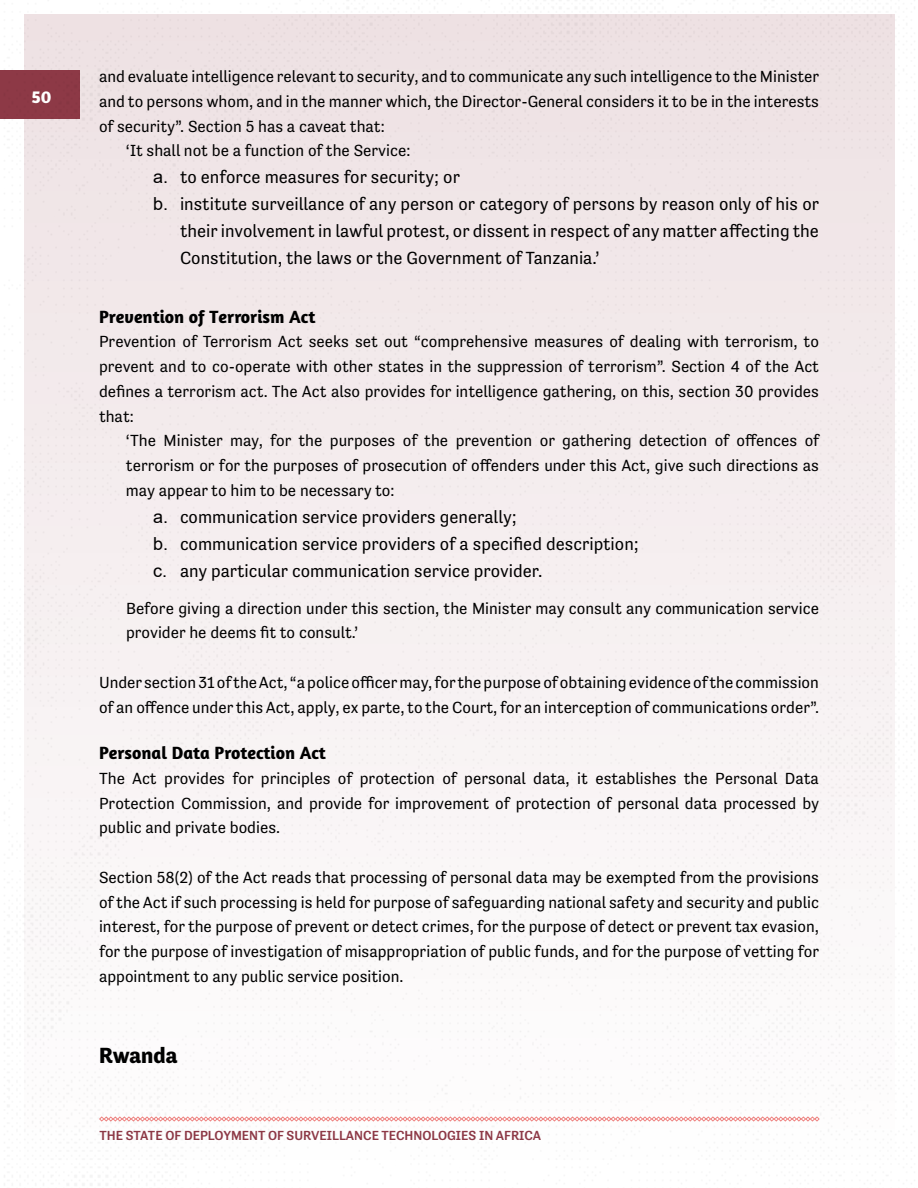
<style>
.page{position:relative;width:918px;height:1188px;background:#fff}
.page>*{position:absolute;margin:0;border:0;box-sizing:border-box;transform-origin:0 0}
.t1{font:700 22.5px "Tenso";color:#000}
.t2{font:18px/27px "Tenso";color:#000}
.t3{font:700 18px "Amaranth";color:#000}
.t4{font:700 18px "Amaranth";color:#fff}
.t5{font:16.5px/24.8px "Tenso";color:#000;text-align:justify}
.t6{font:500 13.5px "Tenso";color:#8d3946}
.s1{font-family:"Arial"}
</style>
<div class="page">
<img style="left:1px;top:0;width:914px;height:1185px">
<p class="t4" style="left:32px;top:85px;width:22px">50</p>
<p class="t5" style="left:99px;top:64px;width:722px">and evaluate intelligence relevant to security, and to communicate any such intelligence to the Minister</p>
<p class="t5" style="left:99px;top:89px;width:722px">and to persons whom, and in the manner which, the Director-General considers it to be in the interests</p>
<p class="t5" style="left:99px;top:114px;width:287px">of security”. Section 5 has a caveat that:</p>
<p class="t5" style="left:126px;top:138px;width:286px">‘It shall not be a function of the Service:</p>
<p class="t2" style="left:153px;top:164px;width:309px"><span class="s1">a.</span> to enforce measures for security; or</p>
<p class="t2" style="left:153px;top:191px;width:668px"><span class="s1">b.</span> institute surveillance of any person or category of persons by reason only of his or</p>
<p class="t2" style="left:180px;top:218px;width:640px">their involvement in lawful protest, or dissent in respect of any matter affecting the</p>
<p class="t2" style="left:180px;top:245px;width:421px">Constitution, the laws or the Government of Tanzania.’</p>
<p class="t3" style="left:99px;top:305px;width:218px">Prevention of Terrorism Act</p>
<p class="t5" style="left:99px;top:329px;width:722px">Prevention of Terrorism Act seeks set out “comprehensive measures of dealing with terrorism, to prevent and to co-operate with other states in the suppression of terrorism”. Section 4 of the Act defines a terrorism act. The Act also provides for intelligence gathering, on this, section 30 provides that:</p>
<p class="t5" style="left:126px;top:428px;width:695px">‘The Minister may, for the purposes of the prevention or gathering detection of offences of terrorism or for the purposes of prosecution of offenders under this Act, give such directions as may appear to him to be necessary to:</p>
<p class="t2" style="left:153px;top:503px;width:487px"><span class="s1">a.</span> communication service providers generally;<br><span class="s1">b.</span> communication service providers of a specified description; <span class="s1">c.</span> any particular communication service provider.</p>
<p class="t5" style="left:126px;top:596px;width:695px">Before giving a direction under this section, the Minister may consult any communication service provider he deems fit to consult.’</p>
<p class="t5" style="left:99px;top:670px;width:722px">Under section 31 of the Act, “a police officer may, for the purpose of obtaining evidence of the commission of an offence under this Act, apply, ex parte, to the Court, for an interception of communications order”.</p>
<p class="t3" style="left:99px;top:742px;width:229px">Personal Data Protection Act</p>
<p class="t5" style="left:99px;top:766px;width:722px">The Act provides for principles of protection of personal data, it establishes the Personal Data Protection Commission, and provide for improvement of protection of personal data processed by public and private bodies.</p>
<p class="t5" style="left:99px;top:865px;width:722px">Section 58(2) of the Act reads that processing of personal data may be exempted from the provisions of the Act if such processing is held for purpose of safeguarding national safety and security and public interest, for the purpose of prevent or detect crimes, for the purpose of detect or prevent tax evasion, for the purpose of investigation of misappropriation of public funds, and for the purpose of vetting for appointment to any public service position.</p>
<h1 class="t1" style="left:99px;top:1042px;width:80px">Rwanda</h1>
<p class="t6" style="left:99px;top:1128px;width:443px">THE STATE OF DEPLOYMENT OF SURVEILLANCE TECHNOLOGIES IN AFRICA</p>
</div>
